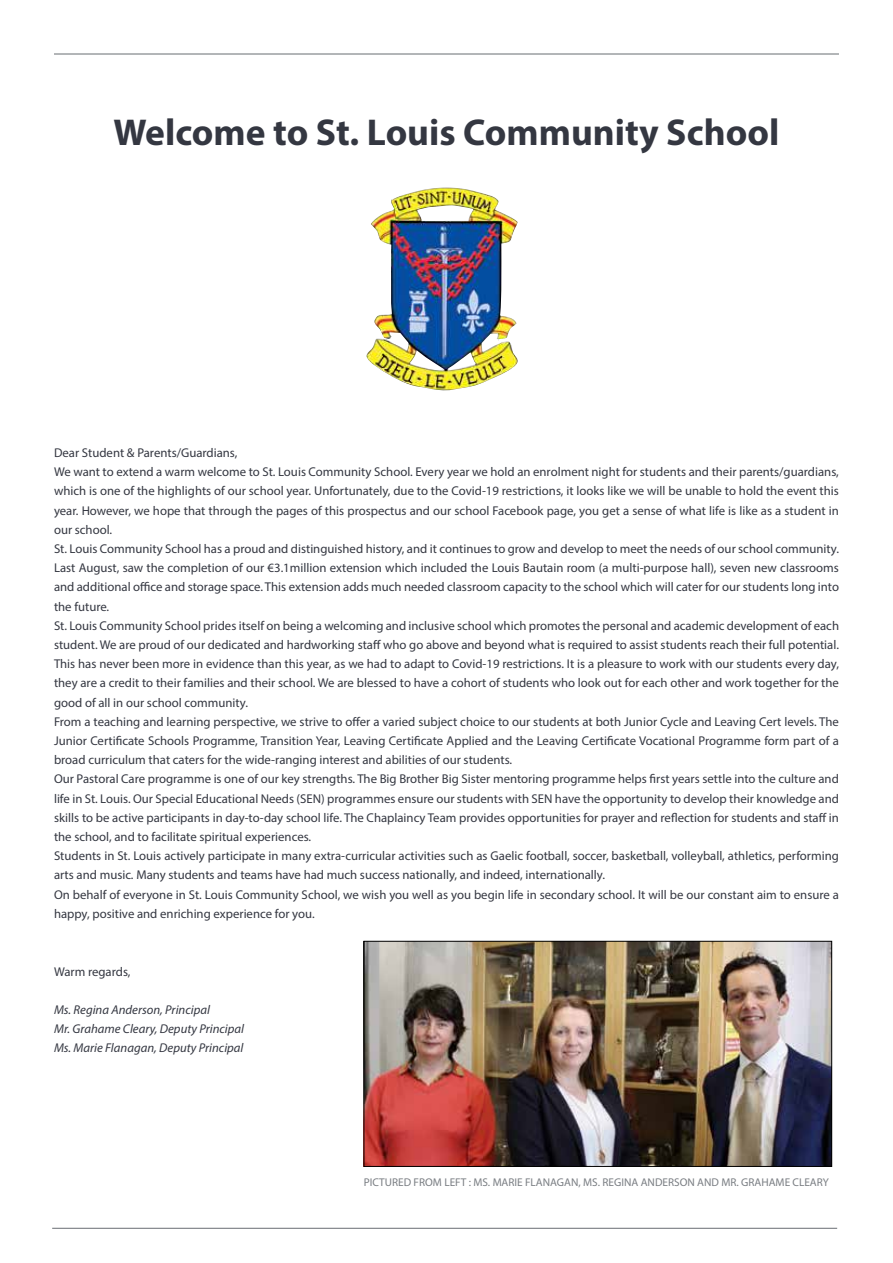
<style>
.page{position:relative;width:893px;height:1263px;background:#fff}
.page>*{position:absolute;margin:0;border:0;box-sizing:border-box;transform-origin:0 0}
.t1{font:700 37.5px "Myriad Pro";color:#343741}
.t2{font:12.75px/19.2px "Myriad Pro";color:#343741}
.t3{font:italic 12.75px/19.2px "Myriad Pro";color:#343741}
.t4{font:11.25px "Myriad Pro";color:#797d82}
</style>
<div class="page">
<hr style="left:54px;top:53px;width:785px;height:2px;background:#797d82">
<img style="left:366px;top:187px;width:152px;height:204px">
<hr style="left:52px;top:1228px;width:785px;height:1px;background:#797d82">
<img style="left:366px;top:943px;width:464px;height:221px">
<div style="left:364px;top:941px;width:468px;height:225px;border:1px solid #000"></div>
<h1 class="t1" style="left:114px;top:108px;width:667px">Welcome to St. Louis Community School</h1>
<p class="t2" style="left:54px;top:443px;width:787px">Dear Student &amp; Parents/Guardians,<br>We want to extend a warm welcome to St. Louis Community School. Every year we hold an enrolment night for students and their parents/guardians, which is one of the highlights of our school year. Unfortunately, due to the Covid-19 restrictions, it looks like we will be unable to hold the event this year. However, we hope that through the pages of this prospectus and our school Facebook page, you get a sense of what life is like as a student in our school.<br>St. Louis Community School has a proud and distinguished history, and it continues to grow and develop to meet the needs of our school community.<br>Last August, saw the completion of our €3.1million extension which included the Louis Bautain room (a multi-purpose hall), seven new classrooms and additional office and storage space. This extension adds much needed classroom capacity to the school which will cater for our students long into the future.<br>St. Louis Community School prides itself on being a welcoming and inclusive school which promotes the personal and academic development of each student. We are proud of our dedicated and hardworking staff who go above and beyond what is required to assist students reach their full potential.<br>This has never been more in evidence than this year, as we had to adapt to Covid-19 restrictions. It is a pleasure to work with our students every day, they are a credit to their families and their school. We are blessed to have a cohort of students who look out for each other and work together for the good of all in our school community.<br>From a teaching and learning perspective, we strive to offer a varied subject choice to our students at both Junior Cycle and Leaving Cert levels. The Junior Certificate Schools Programme, Transition Year, Leaving Certificate Applied and the Leaving Certificate Vocational Programme form part of a broad curriculum that caters for the wide-ranging interest and abilities of our students.<br>Our Pastoral Care programme is one of our key strengths. The Big Brother Big Sister mentoring programme helps first years settle into the culture and life in St. Louis. Our Special Educational Needs (SEN) programmes ensure our students with SEN have the opportunity to develop their knowledge and skills to be active participants in day-to-day school life. The Chaplaincy Team provides opportunities for prayer and reflection for students and staff in the school, and to facilitate spiritual experiences.<br>Students in St. Louis actively participate in many extra-curricular activities such as Gaelic football, soccer, basketball, volleyball, athletics, performing arts and music. Many students and teams have had much success nationally, and indeed, internationally.<br>On behalf of everyone in St. Louis Community School, we wish you well as you begin life in secondary school. It will be our constant aim to ensure a happy, positive and enriching experience for you.</p>
<p class="t2" style="left:54px;top:961px;width:78px">Warm regards,</p>
<p class="t3" style="left:54px;top:1000px;width:192px">Ms. Regina Anderson, Principal<br>Mr. Grahame Cleary, Deputy Principal<br>Ms. Marie Flanagan, Deputy Principal</p>
<p class="t4" style="left:364px;top:1175px;width:467px">PICTURED FROM LEFT : MS. MARIE FLANAGAN, MS. REGINA ANDERSON AND MR. GRAHAME CLEARY</p>
</div>
